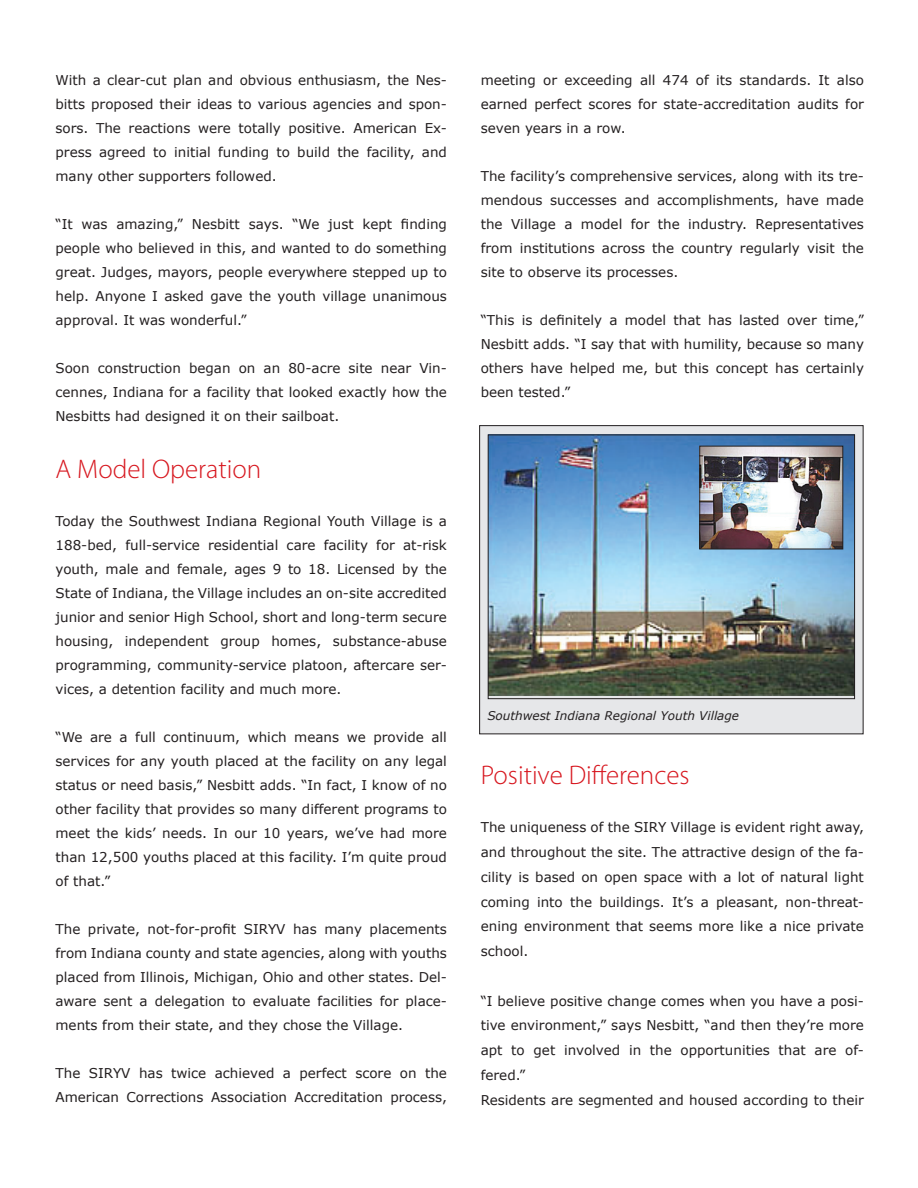
<style>
.page{position:relative;width:918px;height:1188px;background:#fff}
.page>*{position:absolute;margin:0;border:0;box-sizing:border-box;transform-origin:0 0}
.t1{font:300 27px "Myriad Pro";color:#d7171f}
.t2{font:13.5px/24px "Verdana";color:#231f20;text-align:justify}
.t3{font:italic 12px "Verdana";color:#231f20}
</style>
<div class="page">
<div style="left:480px;top:426px;width:383px;height:308px;background:#e6e7e9"></div>
<div style="left:479px;top:425px;width:385px;height:309px;border:1px solid #231f20"></div>
<img style="left:490px;top:437px;width:363px;height:259px">
<div style="left:488px;top:435px;width:367px;height:264px;border:1px solid #231f20"></div>
<img style="left:701px;top:448px;width:140px;height:99px">
<div style="left:699px;top:446px;width:144px;height:103px;border:1px solid #231f20"></div>
<p class="t2" style="left:55px;top:67px;width:393px">With a clear-cut plan and obvious enthusiasm, the Nes&shy;bitts proposed their ideas to various agencies and spon&shy;sors. The reactions were totally positive. American Ex&shy;press agreed to initial funding to build the facility, and many other supporters followed.</p>
<p class="t2" style="left:55px;top:211px;width:393px">“It was amazing,” Nesbitt says. “We just kept finding people who believed in this, and wanted to do something great. Judges, mayors, people everywhere stepped up to help. Anyone I asked gave the youth village unanimous approval. It was wonderful.”</p>
<p class="t2" style="left:55px;top:355px;width:393px">Soon construction began on an 80-acre site near Vin&shy;cennes, Indiana for a facility that looked exactly how the Nesbitts had designed it on their sailboat.</p>
<h1 class="t1" style="left:56px;top:454px;width:207px">A Model Operation</h1>
<p class="t2" style="left:55px;top:508px;width:393px">Today the Southwest Indiana Regional Youth Village is a 188-bed, full-service residential care facility for at-risk youth, male and female, ages 9 to 18. Licensed by the State of Indiana, the Village includes an on-site accredited junior and senior High School, short and long-term secure housing, independent group homes, substance-abuse programming, community-service platoon, aftercare ser&shy;vices, a detention facility and much more.</p>
<p class="t2" style="left:55px;top:724px;width:393px">“We are a full continuum, which means we provide all services for any youth placed at the facility on any legal status or need basis,” Nesbitt adds. “In fact, I know of no other facility that provides so many different programs to meet the kids’ needs. In our 10 years, we’ve had more than 12,500 youths placed at this facility. I’m quite proud of that.”</p>
<p class="t2" style="left:55px;top:916px;width:393px">The private, not-for-profit SIRYV has many placements from Indiana county and state agencies, along with youths placed from Illinois, Michigan, Ohio and other states. Del&shy;aware sent a delegation to evaluate facilities for place&shy;ments from their state, and they chose the Village.</p>
<p class="t2" style="left:56px;top:1060px;width:393px">The SIRYV has twice achieved a perfect score on the<br>American Corrections Association Accreditation process,</p>
<p class="t2" style="left:481px;top:67px;width:385px">meeting or exceeding all 474 of its standards. It also earned perfect scores for state-accreditation audits for seven years in a row.</p>
<p class="t2" style="left:481px;top:163px;width:385px">The facility’s comprehensive services, along with its tre&shy;mendous successes and accomplishments, have made the Village a model for the industry. Representatives from institutions across the country regularly visit the site to observe its processes.</p>
<p class="t2" style="left:481px;top:307px;width:385px">“This is definitely a model that has lasted over time,” Nesbitt adds. “I say that with humility, because so many others have helped me, but this concept has certainly been tested.”</p>
<p class="t3" style="left:487px;top:708px;width:253px">Southwest Indiana Regional Youth Village</p>
<h1 class="t1" style="left:481px;top:760px;width:210px">Positive Differences</h1>
<p class="t2" style="left:481px;top:815px;width:385px;line-height:24.8px">The uniqueness of the SIRY Village is evident right away, and throughout the site. The attractive design of the fa&shy;cility is based on open space with a lot of natural light coming into the buildings. It’s a pleasant, non-threat&shy;ening environment that seems more like a nice private school.</p>
<p class="t2" style="left:481px;top:988px;width:385px;line-height:24.8px;text-align:left">“I believe positive change comes when you have a posi&shy;tive environment,” says Nesbitt, “and then they’re more apt to get involved in the opportunities that are of&shy;fered.”<br>Residents are segmented and housed according to their</p>
</div>
